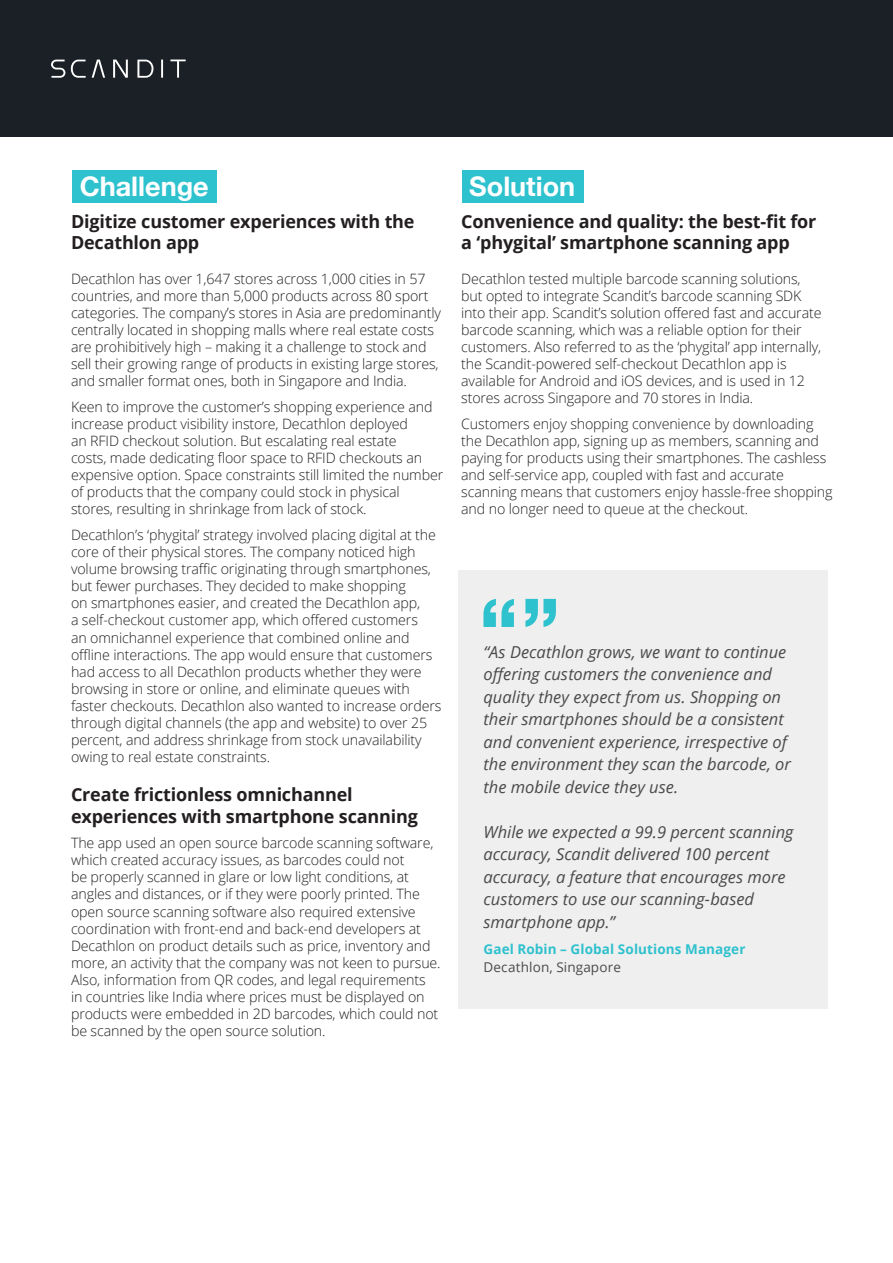
<style>
.page{position:relative;width:893px;height:1263px;background:#fff}
.page>*{position:absolute;margin:0;border:0;box-sizing:border-box;transform-origin:0 0}
.t1{font:700 27px "Helvetica Neue";color:#fff}
.Intro{font:700 18px/21.6px "Open Sans";letter-spacing:-.01em;color:#231f20}
.Body{font:italic 16.5px/22.5px "Open Sans";color:#4a4a4a}
.Text{font:300 14.25px/17.1px "Open Sans";letter-spacing:-.01em;color:#231f20}
.Body-2{font:700 13.5px/18px "Open Sans";letter-spacing:.01em;color:#2ec1ce}
.s1{font-weight:400;color:#4a4a4a}
</style>
<div class="page">
<div style="left:0;top:0;width:893px;height:136px;background:#1b2027"></div>
<svg style="left:137px;top:60px;width:16px;height:18px"></svg>
<svg style="left:51px;top:60px;width:14px;height:18px"></svg>
<svg style="left:92px;top:60px;width:13px;height:18px"></svg>
<svg style="left:113px;top:60px;width:15px;height:18px"></svg>
<svg style="left:161px;top:60px;width:2px;height:18px"></svg>
<svg style="left:170px;top:60px;width:16px;height:18px"></svg>
<svg style="left:71px;top:60px;width:15px;height:18px"></svg>
<svg style="left:493px;top:1008px;width:33px;height:1px"></svg>
<div style="left:458px;top:570px;width:370px;height:438px;background:#efefef"></div>
<svg style="left:525px;top:599px;width:31px;height:28px"></svg>
<svg style="left:483px;top:599px;width:31px;height:28px"></svg>
<div style="left:72px;top:170px;width:145px;height:32px;background:#2ec1ce"></div>
<div style="left:462px;top:170px;width:122px;height:32px;background:#2ec1ce"></div>
<p class="t1" style="left:80px;top:166px;width:130px">Challenge</p>
<p class="t1" style="left:469px;top:166px;width:107px">Solution</p>
<p class="Intro" style="left:71px;top:210px;width:345px">Digitize customer experiences with the<br>Decathlon app</p>
<p class="Text" style="left:71px;top:269px;width:371px">Decathlon has over 1,647 stores across 1,000 cities in 57 countries, and more than 5,000 products across 80 sport categories. The company’s stores in Asia are predominantly centrally located in shopping malls where real estate costs are prohibitively high – making it a challenge to stock and sell their growing range of products in existing large stores, and smaller format ones, both in Singapore and India.</p>
<p class="Text" style="left:71px;top:398px;width:374px">Keen to improve the customer’s shopping experience and increase product visibility instore, Decathlon deployed<br>an RFID checkout solution. But escalating real estate<br>costs, made dedicating floor space to RFID checkouts an expensive option. Space constraints still limited the number of products that the company could stock in physical stores, resulting in shrinkage from lack of stock.</p>
<p class="Text" style="left:71px;top:526px;width:372px">Decathlon’s ‘phygital’ strategy involved placing digital at the core of their physical stores. The company noticed high volume browsing traffic originating through smartphones, but fewer purchases. They decided to make shopping<br>on smartphones easier, and created the Decathlon app,<br>a self-checkout customer app, which offered customers<br>an omnichannel experience that combined online and offline interactions. The app would ensure that customers had access to all Decathlon products whether they were browsing in store or online, and eliminate queues with faster checkouts. Decathlon also wanted to increase orders through digital channels (the app and website) to over 25 percent, and address shrinkage from stock unavailability owing to real estate constraints.</p>
<p class="Intro" style="left:71px;top:783px;width:348px">Create frictionless omnichannel experiences with smartphone scanning</p>
<p class="Text" style="left:71px;top:834px;width:371px">The app used an open source barcode scanning software, which created accuracy issues, as barcodes could not<br>be properly scanned in glare or low light conditions, at angles and distances, or if they were poorly printed. The open source scanning software also required extensive coordination with front-end and back-end developers at Decathlon on product details such as price, inventory and more, an activity that the company was not keen to pursue.<br>Also, information from QR codes, and legal requirements in countries like India where prices must be displayed on products were embedded in 2D barcodes, which could not be scanned by the open source solution.</p>
<p class="Intro" style="left:461px;top:210px;width:357px">Convenience and quality: the best-fit for a ‘phygital’ smartphone scanning app</p>
<p class="Text" style="left:461px;top:269px;width:362px">Decathlon tested multiple barcode scanning solutions, but opted to integrate Scandit’s barcode scanning SDK into their app. Scandit’s solution offered fast and accurate barcode scanning, which was a reliable option for their customers. Also referred to as the ‘phygital’ app internally, the Scandit-powered self-checkout Decathlon app is available for Android and iOS devices, and is used in 12 stores across Singapore and 70 stores in India.</p>
<p class="Text" style="left:461px;top:415px;width:373px">Customers enjoy shopping convenience by downloading the Decathlon app, signing up as members, scanning and paying for products using their smartphones. The cashless and self-service app, coupled with fast and accurate scanning means that customers enjoy hassle-free shopping and no longer need to queue at the checkout.</p>
<p class="Body" style="left:483px;top:640px;width:309px">“As Decathlon grows, we want to continue offering customers the convenience and quality they expect from us. Shopping on their smartphones should be a consistent and convenient experience, irrespective of the environment they scan the barcode, or the mobile device they use.</p>
<p class="Body" style="left:483px;top:820px;width:312px">While we expected a 99.9 percent scanning accuracy, Scandit delivered 100 percent accuracy, a feature that encourages more customers to use our scanning-based smartphone app.”</p>
<p class="Body-2" style="left:483px;top:940px;width:264px">Gael Robin – Global Solutions Manager<br><span class="s1">Decathlon, Singapore</span></p>
</div>
